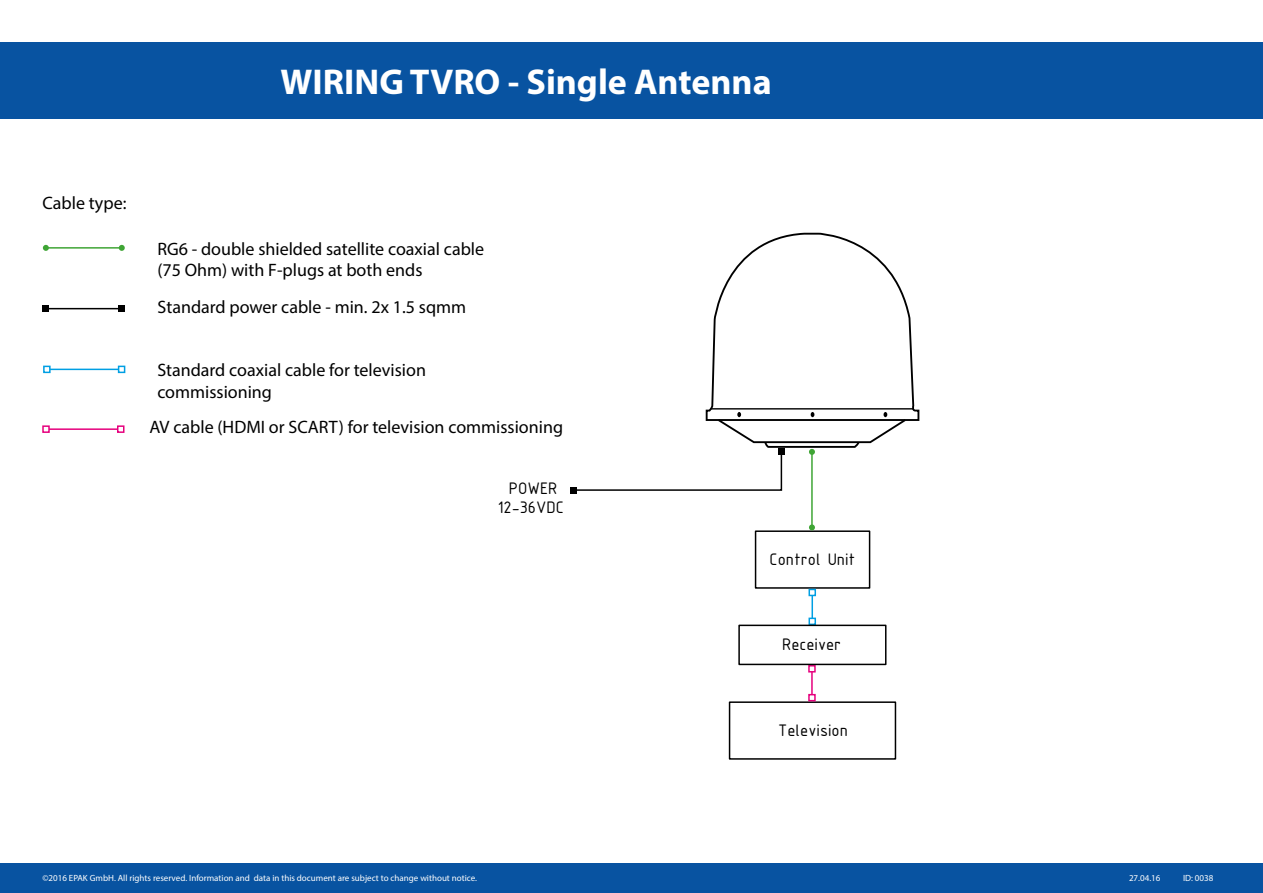
<style>
.page{position:relative;width:1263px;height:893px;background:#fff}
.page>*{position:absolute;margin:0;border:0;box-sizing:border-box;transform-origin:0 0}
.t1{font:700 36px "Myriad Pro";color:#fff}
.t2{font:18px/21.6px "Myriad Pro";color:#000}
.t3{font:18px "ISOCPEUR";color:#000}
.t4{font:9px "Myriad Pro";color:#fff}
</style>
<div class="page">
<div style="left:729px;top:701px;width:167px;height:59px;border:2px solid #000"></div>
<div style="left:0;top:43px;width:1263px;height:76px;background:#0853a1"></div>
<div style="left:0;top:863px;width:1263px;height:30px;background:#0853a1"></div>
<div style="left:755px;top:530px;width:115px;height:59px;border:2px solid #000"></div>
<hr style="left:46px;top:247px;width:76px;height:2px;background:#3fa535">
<svg style="left:43px;top:245px;width:6px;height:6px"></svg>
<svg style="left:119px;top:245px;width:6px;height:6px"></svg>
<hr style="left:45px;top:308px;width:76px;height:1px;background:#000">
<svg style="left:42px;top:306px;width:6px;height:6px"></svg>
<svg style="left:118px;top:306px;width:6px;height:6px"></svg>
<hr style="left:811px;top:452px;width:2px;height:75px;background:#3fa535">
<svg style="left:571px;top:232px;width:349px;height:261px"></svg>
<svg style="left:809px;top:524px;width:6px;height:6px"></svg>
<hr style="left:811px;top:595px;width:2px;height:23px;background:#009fe3">
<div style="left:808px;top:589px;width:8px;height:7px;border:2px solid #009fe3"></div>
<div style="left:808px;top:618px;width:8px;height:7px;border:2px solid #009fe3"></div>
<hr style="left:811px;top:672px;width:2px;height:23px;background:#e6007d">
<div style="left:808px;top:665px;width:8px;height:7px;border:2px solid #e6007d"></div>
<div style="left:808px;top:694px;width:8px;height:7px;border:2px solid #e6007d"></div>
<hr style="left:50px;top:369px;width:69px;height:1px;background:#009fe3">
<div style="left:43px;top:366px;width:8px;height:7px;border:2px solid #009fe3"></div>
<div style="left:118px;top:366px;width:7px;height:7px;border:2px solid #009fe3"></div>
<div style="left:738px;top:625px;width:148px;height:40px;border:2px solid #000"></div>
<hr style="left:49px;top:428px;width:69px;height:2px;background:#e6007d">
<div style="left:42px;top:425px;width:8px;height:8px;border:2px solid #e6007d"></div>
<div style="left:117px;top:425px;width:7px;height:8px;border:2px solid #e6007d"></div>
<h1 class="t1" style="left:281px;top:59px;width:493px">WIRING TVRO - Single Antenna</h1>
<p class="t2" style="left:43px;top:192px;width:85px">Cable type:</p>
<p class="t2" style="left:157px;top:237px;width:328px">RG6 - double shielded satellite coaxial cable (75 Ohm) with F-plugs at both ends</p>
<p class="t2" style="left:158px;top:296px;width:310px">Standard power cable - min. 2x 1.5 sqmm</p>
<p class="t2" style="left:157px;top:359px;width:270px">Standard coaxial cable for television commissioning</p>
<p class="t2" style="left:150px;top:416px;width:415px">AV cable (HDMI or SCART) for television commissioning</p>
<p class="t3" style="left:509px;top:477px;width:50px">POWER</p>
<p class="t3" style="left:498px;top:496px;width:68px">12-36VDC</p>
<p class="t3" style="left:770px;top:548px;width:87px">Control Unit</p>
<p class="t3" style="left:782px;top:632px;width:61px">Receiver</p>
<p class="t3" style="left:778px;top:719px;width:71px">Television</p>
<p class="t4" style="left:43px;top:872px;width:436px">©2016 EPAK GmbH. All rights reserved. Information and data in this document are subject to change without notice.</p>
<p class="t4" style="left:1129px;top:872px;width:33px">27.04.16</p>
<p class="t4" style="left:1183px;top:872px;width:32px">ID: 0038</p>
</div>
